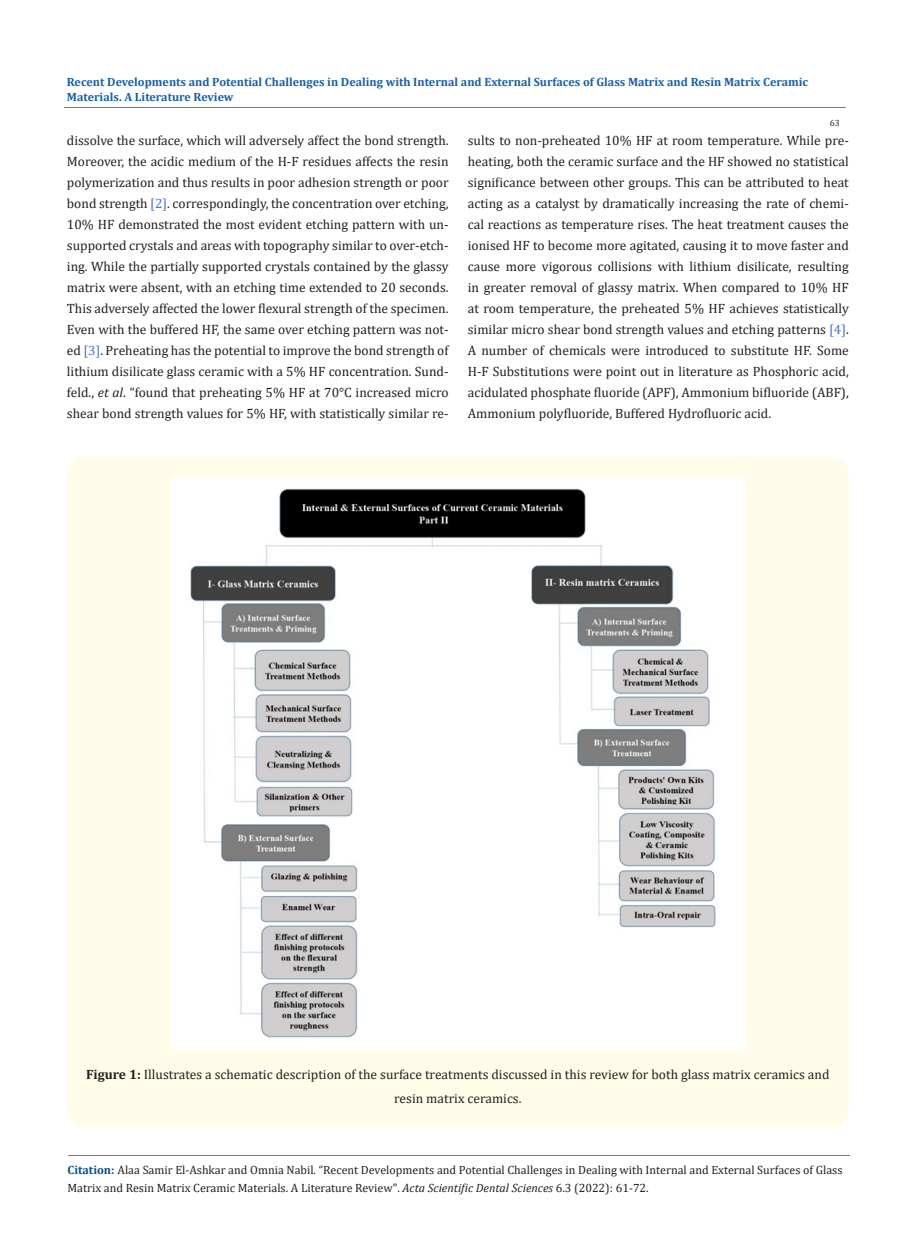
<style>
.page{position:relative;width:917px;height:1260px;background:#fff}
.page>*{position:absolute;margin:0;border:0;box-sizing:border-box;transform-origin:0 0}
.t1{font:13.5px/21px "Cambria";color:#231f20;text-align:justify}
.t2{font:12px/18px "Cambria";color:#231f20}
.t3{font:700 12px "Cambria";color:#1560a6}
.t4{font:9px "Cambria";color:#231f20}
.s1{color:#4472c4}
.s2{font-style:italic}
.s3{font-weight:700}
.s4{font-weight:700;color:#035089}
</style>
<div class="page">
<div style="left:67px;top:456px;width:781px;height:671px;background:#fffde9;border-radius:18px"></div>
<img style="left:171px;top:478px;width:573px;height:570px">
<hr style="left:64px;top:108px;width:781px;height:1px;background:#e05d1a">
<hr style="left:68px;top:1155px;width:781px;height:1px;background:#e05d1a">
<p class="t3" style="left:67px;top:73px;width:742px">Recent Developments and Potential Challenges in Dealing with Internal and External Surfaces of Glass Matrix and Resin Matrix Ceramic</p>
<p class="t3" style="left:67px;top:88px;width:168px">Materials. A Literature Review</p>
<p class="t4" style="left:829px;top:118px;width:11px">63</p>
<p class="t1" style="left:67px;top:130px;width:383px">dissolve the surface, which will adversely affect the bond strength.<br>Moreover, the acidic medium of the H-F residues affects the resin polymerization and thus results in poor adhesion strength or poor bond strength <span class="s1">[2]</span>. correspondingly, the concentration over etching, 10% HF demonstrated the most evident etching pattern with un&shy;supported crystals and areas with topography similar to over-etch&shy;ing. While the partially supported crystals contained by the glassy matrix were absent, with an etching time extended to 20 seconds.<br>This adversely affected the lower flexural strength of the specimen.<br>Even with the buffered HF, the same over etching pattern was not&shy;ed <span class="s1">[3]</span>. Preheating has the potential to improve the bond strength of lithium disilicate glass ceramic with a 5% HF concentration. Sund&shy;feld., <span class="s2">et al</span>. “found that preheating 5% HF at 70°C increased micro shear bond strength values for 5% HF, with statistically similar re-</p>
<p class="t1" style="left:468px;top:130px;width:382px">sults to non-preheated 10% HF at room temperature. While pre&shy;heating, both the ceramic surface and the HF showed no statistical significance between other groups. This can be attributed to heat acting as a catalyst by dramatically increasing the rate of chemi&shy;cal reactions as temperature rises. The heat treatment causes the ionised HF to become more agitated, causing it to move faster and cause more vigorous collisions with lithium disilicate, resulting in greater removal of glassy matrix. When compared to 10% HF at room temperature, the preheated 5% HF achieves statistically similar micro shear bond strength values and etching patterns <span class="s1">[4]</span>.<br>A number of chemicals were introduced to substitute HF. Some H-F Substitutions were point out in literature as Phosphoric acid, acidulated phosphate fluoride (APF), Ammonium bifluoride (ABF), Ammonium polyfluoride, Buffered Hydrofluoric acid.</p>
<p class="t1" style="left:86px;top:1064px;width:745px"><span class="s3">Figure 1:</span> Illustrates a schematic description of the surface treatments discussed in this review for both glass matrix ceramics and</p>
<p class="t1" style="left:394px;top:1088px;width:129px">resin matrix ceramics.</p>
<p class="t2" style="left:68px;top:1161px;width:776px"><span class="s4">Citation:</span> Alaa Samir El-Ashkar and Omnia Nabil<span class="s2">.</span> “Recent Developments and Potential Challenges in Dealing with Internal and External Surfaces of Glass<br>Matrix and Resin Matrix Ceramic Materials. A Literature Review". <span class="s2">Acta Scientific Dental Sciences</span> 6.3 (2022): 61-72.</p>
</div>
